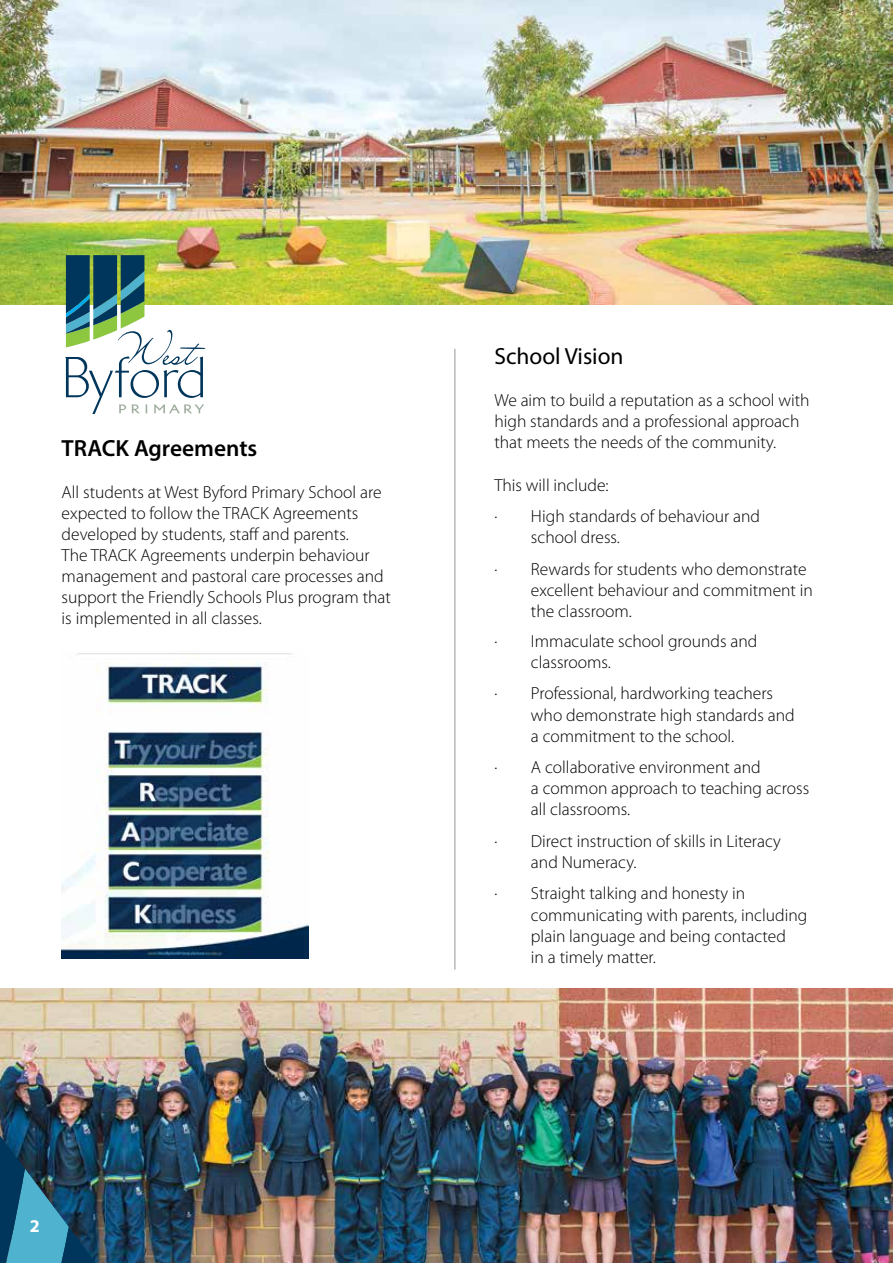
<style>
.page{position:relative;width:893px;height:1263px;background:#fff}
.page>*{position:absolute;margin:0;border:0;box-sizing:border-box;transform-origin:0 0}
.t1{font:600 23.4px "Myriad Pro";color:#000}
.t2{font:23.4px "Myriad Pro";color:#000}
.t3{font:700 18px "Myriad Pro";color:#fff}
.t4{font:300 17.55px/21px "Myriad Pro";color:#000}
</style>
<div class="page">
<hr style="left:454px;top:349px;width:1px;height:620px;background:#939598">
<img style="left:0;top:0;width:893px;height:304px">
<svg style="left:65px;top:255px;width:140px;height:159px"></svg>
<img style="left:0;top:989px;width:893px;height:274px">
<img style="left:62px;top:653px;width:246px;height:306px">
<img style="left:0;top:1100px;width:123px;height:163px">
<h1 class="t1" style="left:62px;top:433px;width:197px">TRACK Agreements</h1>
<p class="t4" style="left:62px;top:482px;width:331px">All students at West Byford Primary School are expected to follow the TRACK Agreements developed by students, staff and parents.<br>The TRACK Agreements underpin behaviour management and pastoral care processes and support the Friendly Schools Plus program that is implemented in all classes.</p>
<p class="t3" style="left:30px;top:1214px;width:11px">2</p>
<h1 class="t2" style="left:494px;top:342px;width:131px">School Vision</h1>
<p class="t4" style="left:494px;top:390px;width:317px">We aim to build a reputation as a school with high standards and a professional approach that meets the needs of the community.</p>
<p class="t4" style="left:494px;top:469px;width:267px;line-height:31.5px">This will include:<br>· High standards of behaviour and</p>
<p class="t4" style="left:494px;top:522px;width:314px;line-height:31.5px;text-indent:37px">school dress.<br>· Rewards for students who demonstrate</p>
<p class="t4" style="left:531px;top:580px;width:283px">excellent behaviour and commitment in the classroom.</p>
<p class="t4" style="left:531px;top:631px;width:228px;text-indent:-37px">· Immaculate school grounds and classrooms.</p>
<p class="t4" style="left:531px;top:683px;width:265px;text-indent:-37px">· Professional, hardworking teachers who demonstrate high standards and a commitment to the school.</p>
<p class="t4" style="left:531px;top:757px;width:280px;text-indent:-37px">· A collaborative environment and<br>a common approach to teaching across all classrooms.</p>
<p class="t4" style="left:531px;top:831px;width:251px;text-indent:-37px">· Direct instruction of skills in Literacy and Numeracy.</p>
<p class="t4" style="left:531px;top:883px;width:278px;text-indent:-37px">· Straight talking and honesty in communicating with parents, including plain language and being contacted<br>in a timely matter.</p>
</div>
